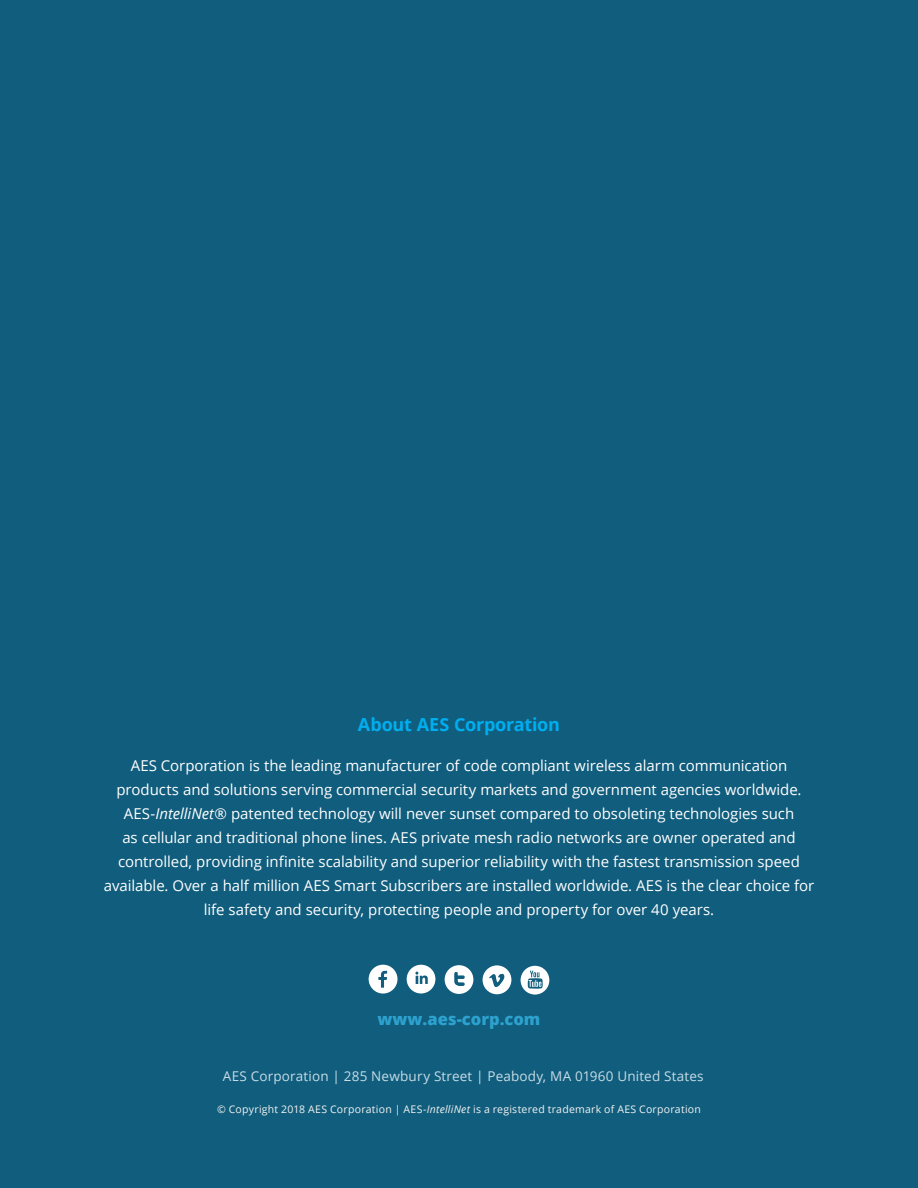
<style>
.page{position:relative;width:918px;height:1188px;background:#105d7d}
.page>*{position:absolute;margin:0;border:0;box-sizing:border-box;transform-origin:0 0}
.t1{font:700 18px "Open Sans";letter-spacing:-.015em;color:#00aeef}
.t2{font:800 16.5px "Open Sans";color:#2da2cf}
.t3{font:15px/24px "Open Sans";letter-spacing:-.005em;color:#fff;text-align:center}
.t4{font:13.5px "Open Sans";letter-spacing:.015em;color:#c8dce6}
.t5{font:10.5px "Open Sans";letter-spacing:.02em;color:#f4f3f1}
.s1{font-style:italic}
</style>
<div class="page">
<svg style="left:483px;top:965px;width:28px;height:29px"></svg>
<svg style="left:521px;top:966px;width:28px;height:29px"></svg>
<svg style="left:445px;top:965px;width:28px;height:29px"></svg>
<svg style="left:407px;top:965px;width:28px;height:28px"></svg>
<svg style="left:369px;top:965px;width:29px;height:29px"></svg>
<p class="t1" style="left:358px;top:712px;width:204px">About AES Corporation</p>
<p class="t3" style="left:104px;top:753px;width:712px">AES Corporation is the leading manufacturer of code compliant wireless alarm communication products and solutions serving commercial security markets and government agencies worldwide.<br>AES-<span class="s1">IntelliNet</span>® patented technology will never sunset compared to obsoleting technologies such<br>as cellular and traditional phone lines. AES private mesh radio networks are owner operated and controlled, providing infinite scalability and superior reliability with the fastest transmission speed available. Over a half million AES Smart Subscribers are installed worldwide. AES is the clear choice for life safety and security, protecting people and property for over 40 years.</p>
<p class="t2" style="left:378px;top:1007px;width:164px">www.aes-corp.com</p>
<p class="t4" style="left:223px;top:1067px;width:482px">AES Corporation | 285 Newbury Street | Peabody, MA 01960 United States</p>
<p class="t5" style="left:217px;top:1102px;width:485px">© Copyright 2018 AES Corporation | AES-<span class="s1">IntelliNet</span> is a registered trademark of AES Corporation</p>
</div>
